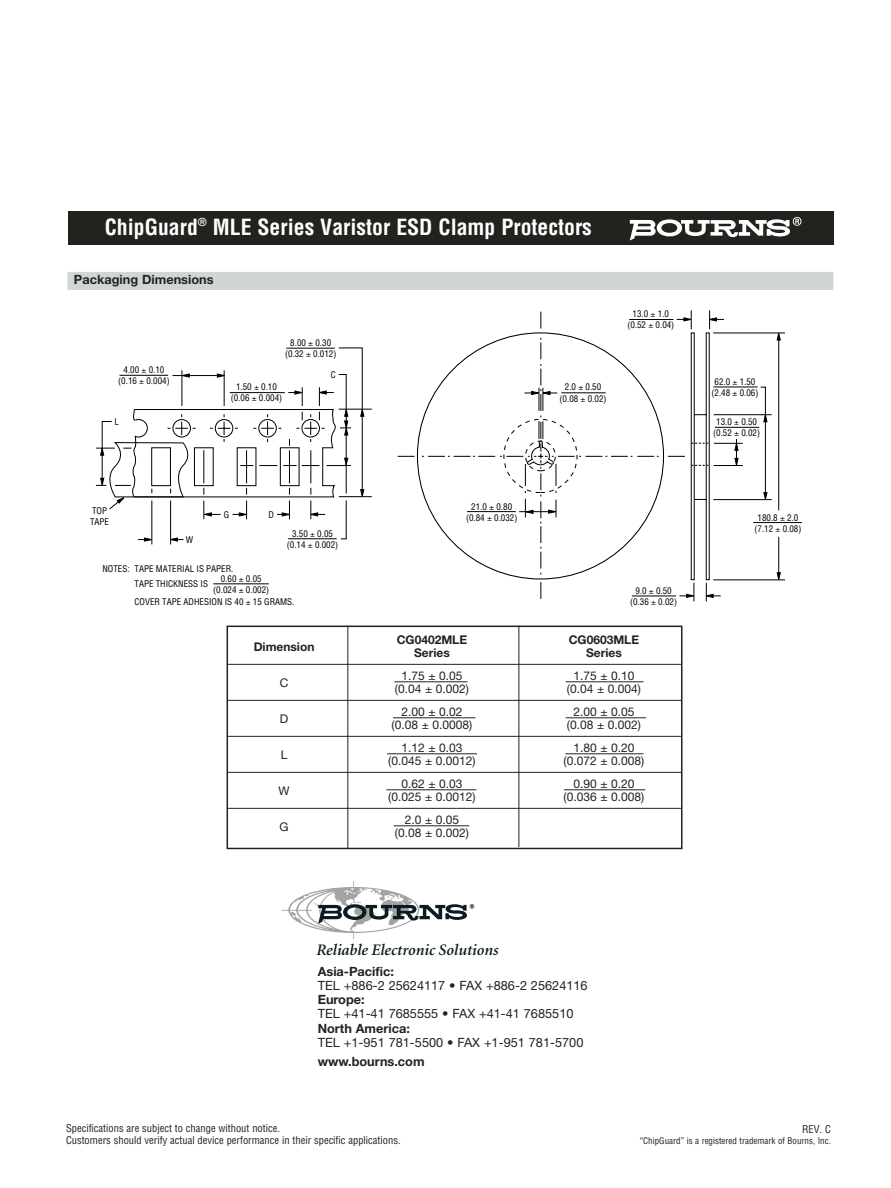
<style>
.page{position:relative;width:891px;height:1188px;background:#fff}
.page>*{position:absolute;margin:0;border:0;box-sizing:border-box;transform-origin:0 0}
.t1{font:700 condensed 21.75px "Helvetica";color:#fff}
.t2{font:italic 600 16.05px "Minion";color:#0b1b1f}
.t3{font:12.75px "Helvetica Neue";color:#20231e}
.t4{font:700 12.75px "Helvetica Neue";color:#20231e}
.t5{font:12px/13.5px "Helvetica Neue";color:#20231e;text-align:center}
.t6{font:700 12px "Helvetica Neue";color:#20231e}
.t7{font:condensed 10.5px/12px "Helvetica";color:#20231e}
.t8{font:condensed 9px/11.2px "Helvetica";color:#000;text-align:center}
.t9{font:condensed 9px "Helvetica";color:#20231e}
</style>
<div class="page">
<div style="left:68px;top:211px;width:766px;height:34px;background:#20231e"></div>
<svg style="left:630px;top:217px;width:172px;height:23px"></svg>
<div style="left:68px;top:272px;width:765px;height:18px;background:#d1d5d6"></div>
<hr style="left:339px;top:409px;width:33px;height:1px;background:#000">
<hr style="left:339px;top:496px;width:33px;height:1px;background:#000">
<hr style="left:213px;top:584px;width:56px;height:1px;background:#000">
<svg style="left:398px;top:456px;width:17px;height:1px"></svg>
<svg style="left:668px;top:456px;width:17px;height:1px"></svg>
<svg style="left:541px;top:582px;width:1px;height:17px"></svg>
<svg style="left:541px;top:312px;width:1px;height:17px"></svg>
<svg style="left:694px;top:414px;width:12px;height:1px"></svg>
<svg style="left:694px;top:499px;width:12px;height:1px"></svg>
<svg style="left:705px;top:583px;width:16px;height:18px"></svg>
<svg style="left:679px;top:583px;width:16px;height:18px"></svg>
<hr style="left:713px;top:499px;width:59px;height:1px;background:#000">
<svg style="left:760px;top:386px;width:7px;height:115px"></svg>
<hr style="left:714px;top:414px;width:58px;height:1px;background:#000">
<hr style="left:713px;top:580px;width:72px;height:1px;background:#000">
<svg style="left:777px;top:332px;width:4px;height:8px"></svg>
<hr style="left:778px;top:537px;width:1px;height:38px;background:#000">
<svg style="left:777px;top:572px;width:4px;height:9px"></svg>
<hr style="left:778px;top:338px;width:1px;height:172px;background:#000">
<hr style="left:713px;top:333px;width:72px;height:1px;background:#000">
<hr style="left:632px;top:596px;width:44px;height:1px;background:#000">
<svg style="left:709px;top:310px;width:15px;height:19px"></svg>
<svg style="left:677px;top:310px;width:15px;height:19px"></svg>
<hr style="left:629px;top:319px;width:44px;height:1px;background:#000">
<hr style="left:715px;top:427px;width:44px;height:1px;background:#000">
<hr style="left:713px;top:387px;width:45px;height:1px;background:#000">
<hr style="left:753px;top:522px;width:49px;height:1px;background:#000">
<hr style="left:228px;top:664px;width:453px;height:1px;background:#20231e">
<hr style="left:228px;top:700px;width:453px;height:1px;background:#20231e">
<hr style="left:228px;top:736px;width:453px;height:1px;background:#20231e">
<hr style="left:228px;top:772px;width:453px;height:1px;background:#20231e">
<hr style="left:228px;top:808px;width:453px;height:1px;background:#20231e">
<div style="left:227px;top:626px;width:455px;height:223px;border:2px solid #20231e"></div>
<hr style="left:347px;top:626px;width:1px;height:222px;background:#20231e">
<hr style="left:519px;top:626px;width:1px;height:221px;background:#20231e">
<hr style="left:394px;top:681px;width:74px;height:1px;background:#20231e">
<hr style="left:566px;top:681px;width:78px;height:1px;background:#20231e">
<hr style="left:393px;top:717px;width:83px;height:1px;background:#20231e">
<hr style="left:566px;top:717px;width:80px;height:1px;background:#20231e">
<hr style="left:387px;top:753px;width:90px;height:1px;background:#20231e">
<hr style="left:565px;top:753px;width:79px;height:1px;background:#20231e">
<hr style="left:386px;top:789px;width:90px;height:1px;background:#20231e">
<hr style="left:394px;top:825px;width:75px;height:1px;background:#20231e">
<hr style="left:564px;top:789px;width:81px;height:1px;background:#20231e">
<svg style="left:282px;top:881px;width:192px;height:58px"></svg>
<svg style="left:96px;top:347px;width:268px;height:198px"></svg>
<svg style="left:691px;top:432px;width:52px;height:35px"></svg>
<svg style="left:422px;top:338px;width:237px;height:237px"></svg>
<h1 class="t1" style="left:105px;top:218px;width:489px">ChipGuard<sup>®</sup> MLE Series Varistor ESD Clamp Protectors</h1>
<h3 class="t4" style="left:74px;top:275px;width:141px">Packaging Dimensions</h3>
<p class="t8" style="left:118px;top:365px;width:53px">4.00 0.10 (0.16 0.004)</p>
<p class="t8" style="left:114px;top:417px;width:6px">L</p>
<p class="t8" style="left:285px;top:338px;width:53px">8.00 0.30 (0.32 0.012)</p>
<p class="t8" style="left:331px;top:370px;width:7px">C</p>
<p class="t8" style="left:231px;top:382px;width:53px">1.50 0.10 (0.06 0.004)</p>
<p class="t8" style="left:560px;top:382px;width:48px">2.0 0.50 (0.08 0.02)</p>
<p class="t8" style="left:627px;top:309px;width:48px">13.0 1.0 (0.52 0.04)</p>
<p class="t8" style="left:90px;top:506px;width:20px;text-align:left">TOP<br>TAPE</p>
<p class="t8" style="left:102px;top:564px;width:133px">NOTES: TAPE MATERIAL IS PAPER.</p>
<p class="t8" style="left:135px;top:597px;width:161px">COVER TAPE ADHESION IS 40 15 GRAMS.</p>
<p class="t8" style="left:224px;top:510px;width:7px">G</p>
<p class="t8" style="left:269px;top:510px;width:7px">D</p>
<p class="t8" style="left:287px;top:529px;width:53px">3.50 0.05 (0.14 0.002)</p>
<p class="t8" style="left:186px;top:535px;width:9px">W</p>
<p class="t8" style="left:213px;top:574px;width:57px">0.60 0.05 (0.024 0.002)</p>
<p class="t8" style="left:135px;top:579px;width:75px">TAPE THICKNESS IS</p>
<p class="t8" style="left:466px;top:502px;width:53px">21.0 0.80 (0.84 0.032)</p>
<p class="t8" style="left:630px;top:585px;width:48px">9.0 0.50 (0.36 0.02)</p>
<h3 class="t6" style="left:254px;top:642px;width:62px">Dimension</h3>
<h3 class="t5" style="left:280px;top:677px;width:10px">C</h3>
<h3 class="t5" style="left:280px;top:713px;width:10px">D</h3>
<h3 class="t5" style="left:281px;top:749px;width:8px">L</h3>
<h3 class="t5" style="left:279px;top:785px;width:13px">W</h3>
<h3 class="t6" style="left:397px;top:635px;width:72px">CG0402MLE</h3>
<h3 class="t6" style="left:569px;top:635px;width:72px">CG0603MLE</h3>
<h3 class="t6" style="left:414px;top:649px;width:37px">Series</h3>
<h3 class="t6" style="left:586px;top:649px;width:37px">Series</h3>
<h3 class="t5" style="left:401px;top:670px;width:63px">1.75 ± 0.05</h3>
<h3 class="t5" style="left:573px;top:670px;width:63px">1.75 ± 0.10</h3>
<h3 class="t5" style="left:395px;top:683px;width:76px">(0.04 ± 0.002)</h3>
<h3 class="t5" style="left:567px;top:683px;width:76px">(0.04 ± 0.004)</h3>
<h3 class="t5" style="left:401px;top:706px;width:63px">2.00 ± 0.02</h3>
<h3 class="t5" style="left:573px;top:706px;width:63px">2.00 ± 0.05</h3>
<h3 class="t5" style="left:392px;top:719px;width:82px">(0.08 ± 0.0008)</h3>
<h3 class="t5" style="left:567px;top:719px;width:76px">(0.08 ± 0.002)</h3>
<h3 class="t5" style="left:401px;top:742px;width:63px">1.12 ± 0.03</h3>
<h3 class="t5" style="left:573px;top:742px;width:63px">1.80 ± 0.20</h3>
<h3 class="t5" style="left:388px;top:755px;width:89px">(0.045 ± 0.0012)</h3>
<h3 class="t5" style="left:564px;top:755px;width:82px">(0.072 ± 0.008)</h3>
<h3 class="t5" style="left:401px;top:778px;width:63px">0.62 ± 0.03</h3>
<h3 class="t5" style="left:573px;top:778px;width:63px">0.90 ± 0.20</h3>
<h3 class="t5" style="left:388px;top:791px;width:89px">(0.025 ± 0.0012)</h3>
<h3 class="t5" style="left:564px;top:791px;width:82px">(0.036 ± 0.008)</h3>
<h3 class="t5" style="left:280px;top:821px;width:11px">G</h3>
<h3 class="t5" style="left:395px;top:814px;width:76px">2.0 ± 0.05 (0.08 ± 0.002)</h3>
<p class="t8" style="left:712px;top:376px;width:48px">62.0 1.50 (2.48 0.06)</p>
<p class="t8" style="left:713px;top:417px;width:48px">13.0 0.50 (0.52 0.02)</p>
<p class="t8" style="left:755px;top:513px;width:48px">180.8 2.0 (7.12 0.08)</p>
<h2 class="t2" style="left:316px;top:943px;width:184px">Reliable Electronic Solutions</h2>
<h3 class="t4" style="left:318px;top:966px;width:78px">Asia-Pacific:</h3>
<h3 class="t3" style="left:318px;top:981px;width:271px">TEL +886-2 25624117 • FAX +886-2 25624116</h3>
<h3 class="t4" style="left:318px;top:995px;width:48px">Europe:</h3>
<h3 class="t3" style="left:318px;top:1009px;width:257px">TEL +41-41 7685555 • FAX +41-41 7685510</h3>
<h3 class="t4" style="left:318px;top:1023px;width:94px">North America:</h3>
<h3 class="t3" style="left:318px;top:1038px;width:267px">TEL +1-951 781-5500 • FAX +1-951 781-5700</h3>
<h3 class="t4" style="left:318px;top:1057px;width:108px">www.bourns.com</h3>
<p class="t7" style="left:66px;top:1123px;width:336px">Specifications are subject to change without notice.<br>Customers should verify actual device performance in their specific applications.</p>
<p class="t7" style="left:802px;top:1124px;width:30px">REV. C</p>
<p class="t9" style="left:640px;top:1137px;width:193px">“ChipGuard” is a registered trademark of Bourns, Inc.</p>
</div>
